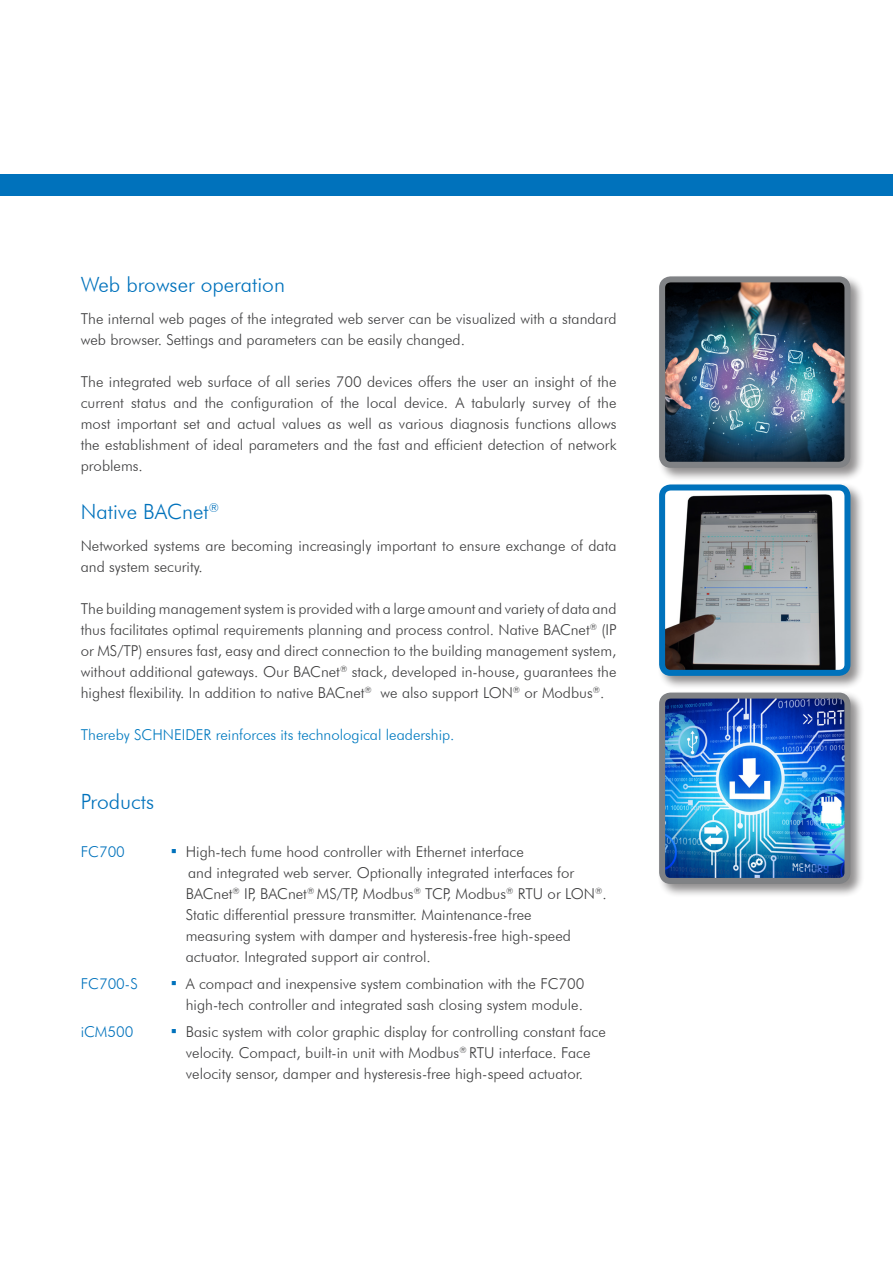
<style>
.page{position:relative;width:893px;height:1263px;background:#fff}
.page>*{position:absolute;margin:0;border:0;box-sizing:border-box;transform-origin:0 0}
.t1{font:300 21px "Futura BT";color:#0072bc}
.t2{font:300 15px/21px "Futura BT";color:#3e3e3f}
.t3{font:300 15px "Futura BT";color:#007ac0}
.t4{font:300 15px "Futura BT";color:#0072bc}
.s1{font-family:"Arial";font-weight:400;font-size:18px;color:#0072bc}
</style>
<div class="page">
<div style="left:0;top:174px;width:893px;height:22px;background:#0072bc"></div>
<div style="left:657px;top:482px;width:208px;height:208px;background:#231f20;opacity:.5"></div>
<div style="left:662px;top:487px;width:185px;height:186px;background:#fff;border-radius:9px"></div>
<img style="left:666px;top:494px;width:170px;height:175px">
<div style="left:659px;top:484px;width:191px;height:192px;border:6px solid #0072bc;border-radius:9px"></div>
<div style="left:657px;top:274px;width:208px;height:208px;background:#231f20;opacity:.5"></div>
<img style="left:666px;top:283px;width:177px;height:178px">
<div style="left:659px;top:276px;width:191px;height:192px;border:6px solid #808285;border-radius:9px"></div>
<div style="left:657px;top:690px;width:208px;height:208px;background:#231f20;opacity:.5"></div>
<img style="left:666px;top:699px;width:177px;height:178px">
<div style="left:659px;top:692px;width:191px;height:192px;border:6px solid #808285;border-radius:9px"></div>
<p class="t1" style="left:81px;top:272px;width:206px">Web browser operation</p>
<p class="t2" style="left:81px;top:308px;width:537px">The internal web pages of the integrated web server can be visualized with a standard web browser. Settings and parameters can be easily changed.</p>
<p class="t2" style="left:81px;top:371px;width:537px;text-align:justify">The integrated web surface of all series 700 devices offers the user an insight of the current status and the configuration of the local device. A tabularly survey of the most important set and actual values as well as various diagnosis functions allows the establishment of ideal parameters and the fast and efficient detection of network problems.</p>
<p class="t1" style="left:81px;top:499px;width:140px">Native BACnet<sup>®</sup></p>
<p class="t2" style="left:81px;top:535px;width:537px">Networked systems are becoming increasingly important to ensure exchange of data and system security.</p>
<p class="t2" style="left:81px;top:598px;width:537px;text-align:justify">The building management system is provided with a large amount and variety of data and thus facilitates optimal requirements planning and process control. Native BACnet<sup>®</sup> (IP or MS/TP) ensures fast, easy and direct connection to the building management system, without additional gateways. Our BACnet<sup>®</sup> stack, developed in-house, guarantees the highest flexibility. In addition to native BACnet<sup>®</sup> we also support LON<sup>®</sup> or Modbus<sup>®</sup>.</p>
<p class="t3" style="left:81px;top:725px;width:375px">Thereby SCHNEIDER reinforces its technological leadership.</p>
<p class="t1" style="left:81px;top:789px;width:75px">Products</p>
<p class="t4" style="left:81px;top:842px;width:46px">FC700</p>
<p class="t2" style="left:186px;top:841px;width:422px;text-indent:-15px"><span class="s1">▪</span> High-tech fume hood controller with Ethernet interface<br>and integrated web server. Optionally integrated interfaces for BACnet<sup>®</sup> IP, BACnet<sup>®</sup> MS/TP, Modbus<sup>®</sup> TCP, Modbus<sup>®</sup> RTU or LON<sup>®</sup>.<br>Static differential pressure transmitter. Maintenance-free<br>measuring system with damper and hysteresis-free high-speed actuator. Integrated support air control.</p>
<p class="t4" style="left:81px;top:974px;width:59px">FC700-S</p>
<p class="t2" style="left:171px;top:973px;width:415px;text-align:right"><span class="s1">▪</span> A compact and inexpensive system combination with the FC700 high-tech controller and integrated sash closing system module.</p>
<p class="t4" style="left:81px;top:1022px;width:54px">iCM500</p>
<p class="t2" style="left:171px;top:1021px;width:437px;text-align:center"><span class="s1">▪</span> Basic system with color graphic display for controlling constant face velocity. Compact, built-in unit with Modbus<sup>®</sup> RTU interface. Face velocity sensor, damper and hysteresis-free high-speed actuator.</p>
</div>
